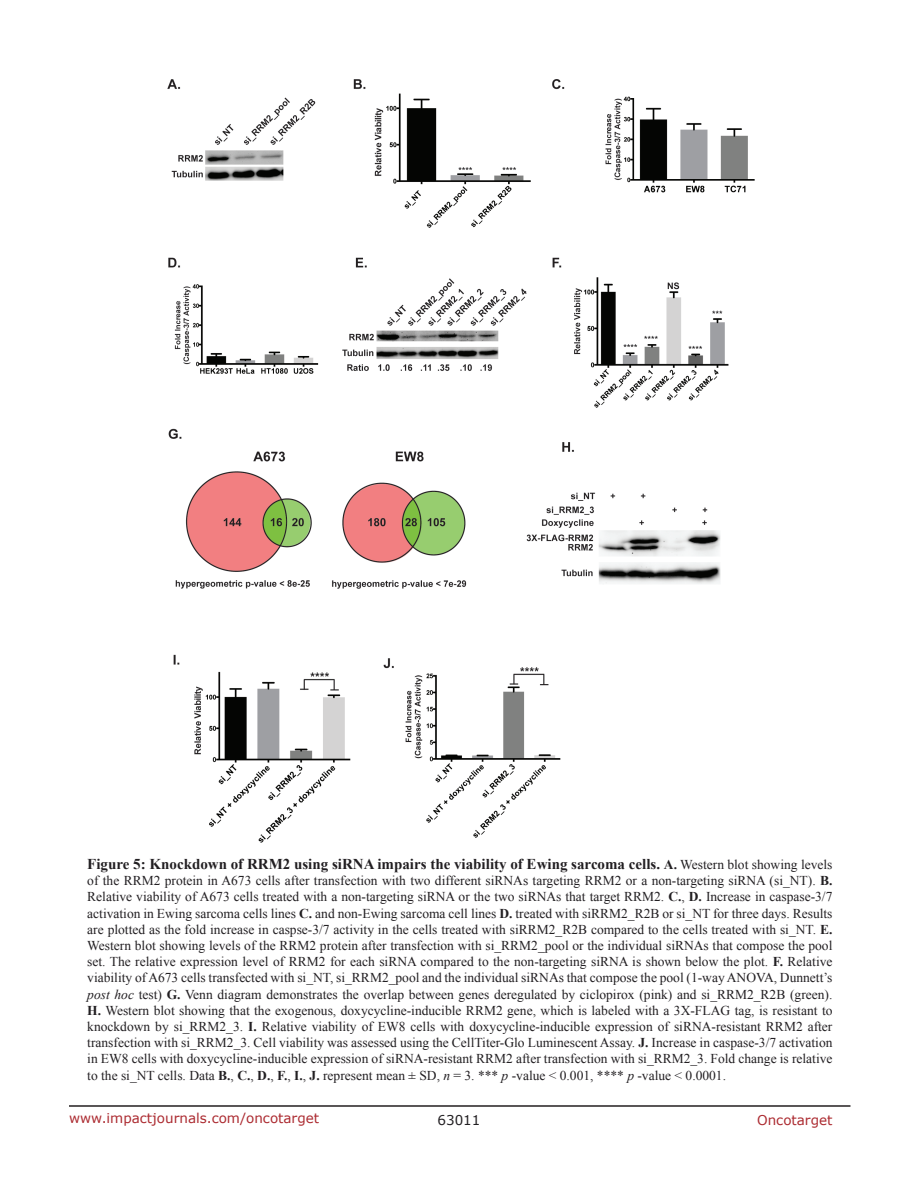
<style>
.page{position:relative;width:918px;height:1188px;background:#fff}
.page>*{position:absolute;margin:0;border:0;box-sizing:border-box;transform-origin:0 0}
.FigureText{font:700 15px "Times New Roman";color:#221f22}
.FigureText-2{font:13.5px/16.2px "Times New Roman";color:#221f22;text-align:justify}
.t1{font:13.5px "Verdana";color:#ac2b31}
.t2{font:13.5px "Verdana";color:#221f22}
.s1{font-size:13.5px}
.s2{font-weight:400;font-size:13.5px}
.s3{font-weight:700}
.s4{font-style:italic}
</style>
<div class="page">
<hr style="left:69px;top:1105px;width:781px;height:2px;background:#231f20">
<img style="left:167px;top:79px;width:588px;height:764px">
<p class="FigureText" style="left:87px;top:854px;width:747px">Figure 5: Knockdown of RRM2 using siRNA impairs the viability of Ewing sarcoma cells. <span class="s1">A.</span> <span class="s2">Western blot showing levels</span></p>
<p class="FigureText-2" style="left:87px;top:872px;width:747px">of the RRM2 protein in A673 cells after transfection with two different siRNAs targeting RRM2 or a non-targeting siRNA (si_NT). <span class="s3">B.<br></span>Relative viability of A673 cells treated with a non-targeting siRNA or the two siRNAs that target RRM2. <span class="s3">C.</span>, <span class="s3">D.</span> Increase in caspase-3/7 activation in Ewing sarcoma cells lines <span class="s3">C.</span> and non-Ewing sarcoma cell lines <span class="s3">D.</span> treated with siRRM2_R2B or si_NT for three days. Results are plotted as the fold increase in caspse-3/7 activity in the cells treated with siRRM2_R2B compared to the cells treated with si_NT. <span class="s3">E.<br></span>Western blot showing levels of the RRM2 protein after transfection with si_RRM2_pool or the individual siRNAs that compose the pool set. The relative expression level of RRM2 for each siRNA compared to the non-targeting siRNA is shown below the plot. <span class="s3">F.</span> Relative viability of A673 cells transfected with si_NT, si_RRM2_pool and the individual siRNAs that compose the pool (1-way ANOVA, Dunnett’s <span class="s4">post hoc</span> test) <span class="s3">G.</span> Venn diagram demonstrates the overlap between genes deregulated by ciclopirox (pink) and si_RRM2_R2B (green).<br><span class="s3">H.</span> Western blot showing that the exogenous, doxycycline-inducible RRM2 gene, which is labeled with a 3X-FLAG tag, is resistant to knockdown by si_RRM2_3. <span class="s3">I.</span> Relative viability of EW8 cells with doxycycline-inducible expression of siRNA-resistant RRM2 after transfection with si_RRM2_3. Cell viability was assessed using the CellTiter-Glo Luminescent Assay. <span class="s3">J.</span> Increase in caspase-3/7 activation in EW8 cells with doxycycline-inducible expression of siRNA-resistant RRM2 after transfection with si_RRM2_3. Fold change is relative to the si_NT cells. Data <span class="s3">B.</span>, <span class="s3">C.</span>, <span class="s3">D.</span>, <span class="s3">F.</span>, <span class="s3">I.</span>, <span class="s3">J.</span> represent mean ± SD, <span class="s4">n</span> = 3. *** <span class="s4">p</span> -value &lt; 0.001, **** <span class="s4">p</span> -value &lt; 0.0001.</p>
<p class="t1" style="left:69px;top:1109px;width:252px">www.impactjournals.com/oncotarget</p>
<p class="t2" style="left:438px;top:1111px;width:44px">63011</p>
<p class="t1" style="left:757px;top:1111px;width:77px">Oncotarget</p>
</div>
